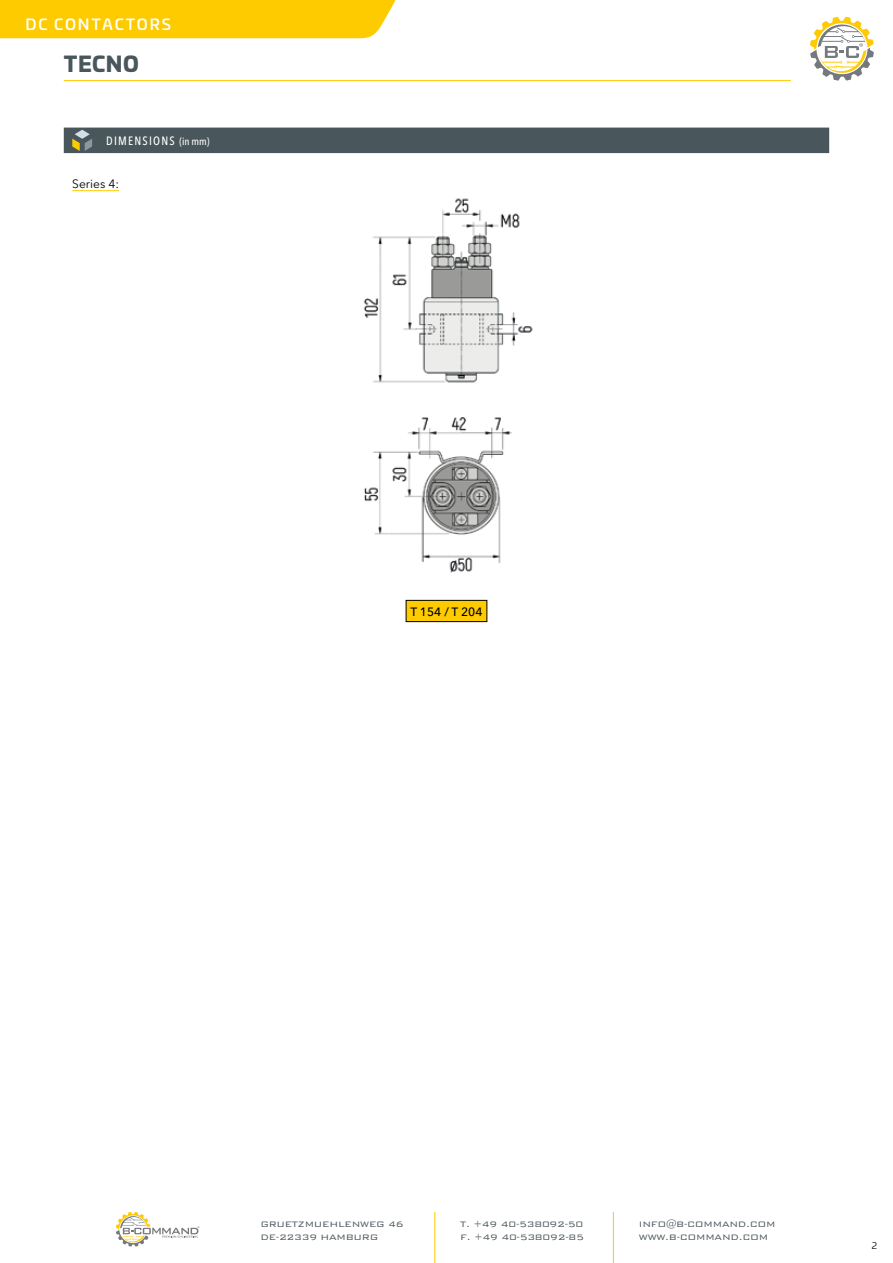
<style>
.page{position:relative;width:893px;height:1263px;background:#fff}
.page>*{position:absolute;margin:0;border:0;box-sizing:border-box;transform-origin:0 0}
.t1{font:900 21px "Univia Pro";letter-spacing:.02em;color:#49565b}
.t2{font:500 15px "Univia Pro";letter-spacing:.12em;color:#fff}
.t3{font:500 condensed 12px "Avenir Next LT Pro";letter-spacing:.1em;color:#fff}
.t4{font:500 12px "Avenir Next LT Pro";color:#000}
.t5{font:12px "Avenir Next LT Pro";color:#000}
.t6{font:300 10.5px/12.6px "Bank Gothic BT";letter-spacing:-.025em;color:#49565b}
.t7{font:9px "Univia Pro";color:#000}
.s1{font-size:10.5px}
</style>
<div class="page">
<hr style="left:434px;top:1212px;width:1px;height:34px;background:#fecb00">
<hr style="left:613px;top:1212px;width:1px;height:34px;background:#fecb00">
<svg style="left:434px;top:1246px;width:1px;height:17px"></svg>
<svg style="left:613px;top:1246px;width:1px;height:17px"></svg>
<svg style="left:116px;top:1212px;width:83px;height:34px"></svg>
<hr style="left:64px;top:80px;width:727px;height:1px;background:#fecb00">
<div style="left:0;top:0;width:395px;height:38px;background:#fecb00"></div>
<svg style="left:810px;top:17px;width:64px;height:64px"></svg>
<hr style="left:72px;top:190px;width:47px;height:1px;background:#ffcb00">
<img style="left:363px;top:198px;width:170px;height:375px">
<div style="left:406px;top:600px;width:81px;height:22px;background:#fecb00"></div>
<div style="left:406px;top:600px;width:81px;height:22px;border:1px solid #000"></div>
<div style="left:64px;top:128px;width:765px;height:25px;background:#49565b"></div>
<h2 class="t2" style="left:26px;top:13px;width:147px">DC CONTACTORS</h2>
<h1 class="t1" style="left:64px;top:47px;width:76px">TECNO</h1>
<p class="t3" style="left:106px;top:133px;width:105px">DIMENSIONS <span class="s1">(IN MM)</span></p>
<p class="t5" style="left:72px;top:176px;width:48px">Series 4:</p>
<p class="t4" style="left:410px;top:604px;width:74px">T 154 / T 204</p>
<p class="t6" style="left:260px;top:1218px;width:145px">gruetzmuehlenweg 46<br>DE-22339 hamburg</p>
<p class="t6" style="left:460px;top:1218px;width:125px">T. +49 40-538092-50<br>F. +49 40-538092-85</p>
<p class="t6" style="left:639px;top:1218px;width:138px">info@B-command.com www.b-command.com</p>
<p class="t7" style="left:872px;top:1239px;width:7px">2</p>
</div>
